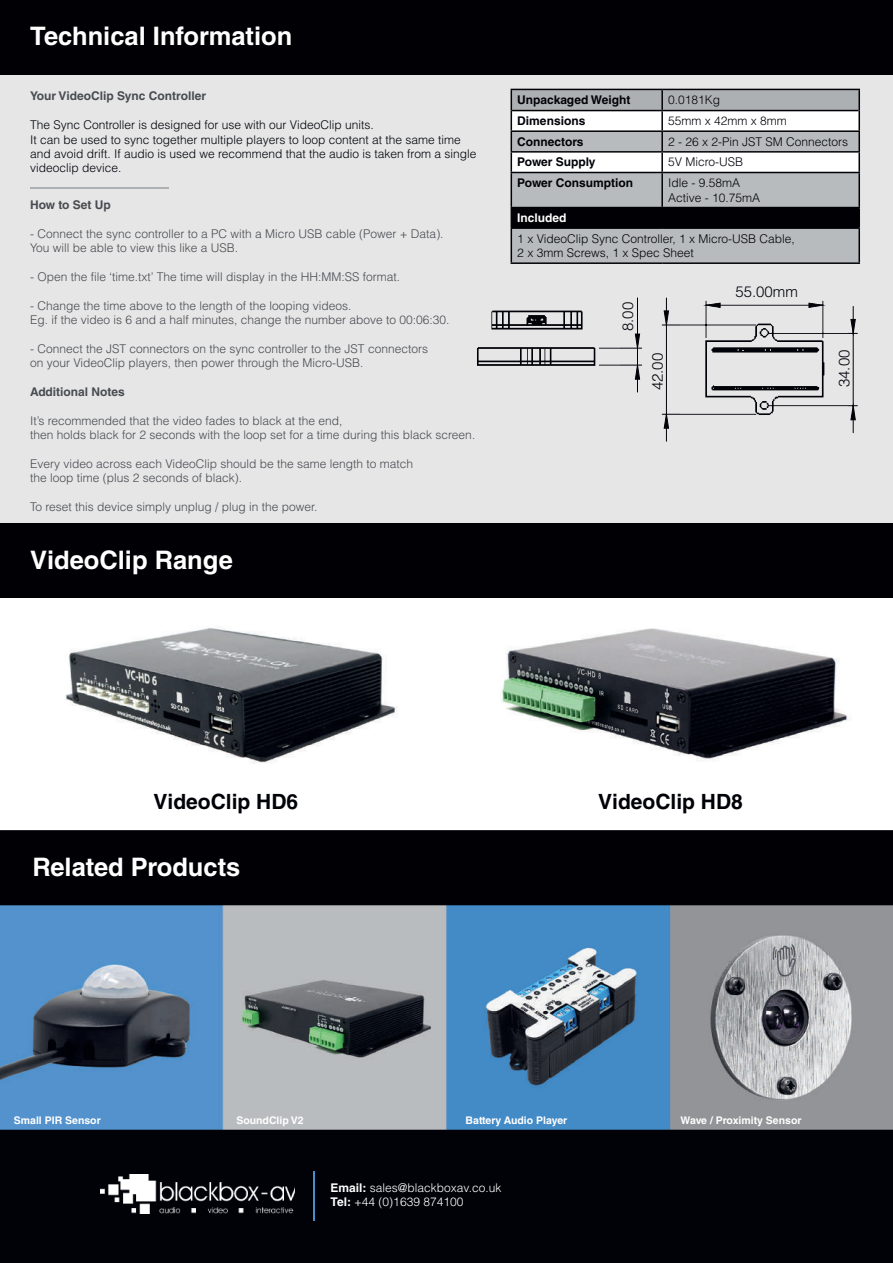
<style>
.page{position:relative;width:893px;height:1263px;background:#fff}
.page>*{position:absolute;margin:0;border:0;box-sizing:border-box;transform-origin:0 0}
.t1{font:700 25.5px "Helvetica LT Std";color:#fff}
.t2{font:700 21px "Helvetica LT Std";color:#000208}
.t3{font:300 15px "Helvetica LT Std";color:#000208}
.t4{font:300 12px/14.4px "Helvetica";color:#484b4f}
.t5{font:300 12px/14.4px "Helvetica";color:#000208}
.t6{font:700 12px "Helvetica LT Std";color:#000208}
.t7{font:700 12px "Helvetica LT Std";color:#484b4f}
.t8{font:300 12px/13.8px "Helvetica";color:#fff}
.t9{font:700 12px "Helvetica LT Std";color:#fff}
.t10{font:700 10.5px "Helvetica LT Std";color:#fff}
.s1{font-family:"Helvetica LT Std";font-weight:700}
</style>
<div class="page">
<div style="left:0;top:68px;width:893px;height:508px;background:#e6e6e7"></div>
<div style="left:512px;top:173px;width:346px;height:89px;background:#b8bbbe"></div>
<div style="left:511px;top:208px;width:348px;height:20px;background:#000005"></div>
<hr style="left:511px;top:172px;width:151px;height:1px;background:#000208">
<hr style="left:511px;top:173px;width:1px;height:34px;background:#000208">
<hr style="left:662px;top:172px;width:198px;height:1px;background:#000208">
<hr style="left:661px;top:173px;width:2px;height:34px;background:#000208">
<hr style="left:858px;top:173px;width:2px;height:34px;background:#000208">
<hr style="left:511px;top:207px;width:151px;height:1px;background:#000208">
<hr style="left:662px;top:207px;width:198px;height:1px;background:#000208">
<svg style="left:859px;top:208px;width:1px;height:19px"></svg>
<hr style="left:511px;top:227px;width:151px;height:2px;background:#000208">
<hr style="left:511px;top:229px;width:1px;height:33px;background:#000208">
<hr style="left:662px;top:227px;width:198px;height:2px;background:#000208">
<hr style="left:858px;top:229px;width:2px;height:33px;background:#000208">
<hr style="left:511px;top:262px;width:151px;height:2px;background:#000208">
<hr style="left:662px;top:262px;width:198px;height:2px;background:#000208">
<svg style="left:511px;top:89px;width:349px;height:83px;background:#c6c8c9"></svg>
<div style="left:0;top:0;width:893px;height:74px;background:#000005"></div>
<img style="left:0;top:905px;width:893px;height:225px">
<div style="left:1px;top:831px;width:891px;height:73px;background:#000005"></div>
<div style="left:0;top:830px;width:893px;height:75px;border:2px solid #000208"></div>
<hr style="left:30px;top:187px;width:139px;height:1px;background:#adb0b3">
<img style="left:477px;top:347px;width:143px;height:19px">
<hr style="left:637px;top:298px;width:1px;height:50px;background:#000208">
<hr style="left:599px;top:365px;width:43px;height:1px;background:#000208">
<hr style="left:599px;top:348px;width:43px;height:1px;background:#000208">
<svg style="left:634px;top:333px;width:6px;height:59px"></svg>
<hr style="left:662px;top:414px;width:94px;height:1px;background:#000208">
<hr style="left:662px;top:325px;width:94px;height:1px;background:#000208">
<hr style="left:769px;top:405px;width:88px;height:1px;background:#000208">
<hr style="left:769px;top:333px;width:88px;height:1px;background:#000208">
<svg style="left:663px;top:298px;width:193px;height:143px"></svg>
<img style="left:491px;top:310px;width:92px;height:20px">
<img style="left:65px;top:628px;width:332px;height:136px">
<img style="left:502px;top:628px;width:346px;height:133px">
<div style="left:0;top:523px;width:893px;height:74px;background:#000005"></div>
<div style="left:1px;top:1130px;width:891px;height:132px;background:#000208"></div>
<div style="left:0;top:1130px;width:893px;height:133px;border:2px solid #000208"></div>
<hr style="left:313px;top:1171px;width:2px;height:50px;background:#478ecb">
<img style="left:100px;top:1174px;width:195px;height:39px">
<h1 class="t1" style="left:30px;top:20px;width:264px">Technical Information</h1>
<p class="t7" style="left:30px;top:89px;width:178px">Your VideoClip Sync Controller</p>
<p class="t5" style="left:30px;top:117px;width:448px">The Sync Controller is designed for use with our VideoClip units.<br>It can be used to sync together multiple players to loop content at the same time and avoid drift. If audio is used we recommend that the audio is taken from a single videoclip device.</p>
<p class="t7" style="left:30px;top:197px;width:82px">How to Set Up</p>
<p class="t4" style="left:30px;top:226px;width:415px">- Connect the sync controller to a PC with a Micro USB cable (Power + Data).<br>You will be able to view this like a USB.</p>
<p class="t4" style="left:30px;top:269px;width:372px">- Open the file ‘time.txt’ The time will display in the HH:MM:SS format.</p>
<p class="t4" style="left:30px;top:298px;width:421px">- Change the time above to the length of the looping videos.<br>Eg. if the video is 6 and a half minutes, change the number above to 00:06:30.</p>
<p class="t4" style="left:30px;top:341px;width:400px">- Connect the JST connectors on the sync controller to the JST connectors on your VideoClip players, then power through the Micro-USB.</p>
<p class="t7" style="left:30px;top:384px;width:96px">Additional Notes</p>
<p class="t4" style="left:30px;top:413px;width:447px">It’s recommended that the video fades to black at the end,<br>then holds black for 2 seconds with the loop set for a time during this black screen.</p>
<p class="t4" style="left:30px;top:456px;width:385px">Every video across each VideoClip should be the same length to match the loop time (plus 2 seconds of black).</p>
<p class="t4" style="left:30px;top:499px;width:289px">To reset this device simply unplug / plug in the power.</p>
<h1 class="t1" style="left:30px;top:544px;width:204px">VideoClip Range</h1>
<p class="t6" style="left:517px;top:92px;width:115px">Unpackaged Weight</p>
<p class="t5" style="left:668px;top:92px;width:54px">0.0181Kg</p>
<p class="t6" style="left:517px;top:114px;width:70px">Dimensions</p>
<p class="t5" style="left:668px;top:113px;width:120px">55mm x 42mm x 8mm</p>
<p class="t6" style="left:517px;top:134px;width:68px">Connectors</p>
<p class="t5" style="left:668px;top:134px;width:182px">2 - 26 x 2-Pin JST SM Connectors</p>
<p class="t6" style="left:517px;top:155px;width:80px">Power Supply</p>
<p class="t5" style="left:668px;top:155px;width:77px">5V Micro-USB</p>
<p class="t6" style="left:517px;top:176px;width:117px">Power Consumption</p>
<p class="t5" style="left:668px;top:175px;width:94px">Idle - 9.58mA<br>Active - 10.75mA</p>
<p class="t9" style="left:517px;top:211px;width:51px">Included</p>
<p class="t5" style="left:517px;top:231px;width:279px">1 x VideoClip Sync Controller, 1 x Micro-USB Cable,<br>2 x 3mm Screws, 1 x Spec Sheet</p>
<p class="t3" style="left:618px;top:331px;width:31px;rotate:-90deg">8.00</p>
<p class="t3" style="left:735px;top:282px;width:64px">55.00mm</p>
<p class="t3" style="left:648px;top:390px;width:39px;rotate:-90deg">42.00</p>
<p class="t3" style="left:835px;top:387px;width:39px;rotate:-90deg">34.00</p>
<h2 class="t2" style="left:153px;top:788px;width:146px">VideoClip HD6</h2>
<h2 class="t2" style="left:598px;top:788px;width:146px">VideoClip HD8</h2>
<h1 class="t1" style="left:33px;top:851px;width:209px">Related Products</h1>
<p class="t10" style="left:14px;top:1113px;width:88px">Small PIR Sensor</p>
<p class="t10" style="left:236px;top:1113px;width:69px">SoundClip V2</p>
<p class="t10" style="left:466px;top:1113px;width:103px">Battery Audio Player</p>
<p class="t10" style="left:680px;top:1113px;width:123px">Wave / Proximity Sensor</p>
<p class="t8" style="left:331px;top:1180px;width:172px"><span class="s1">Email:</span> sales@blackboxav.co.uk<br><span class="s1">Tel:</span> +44 (0)1639 874100</p>
</div>
